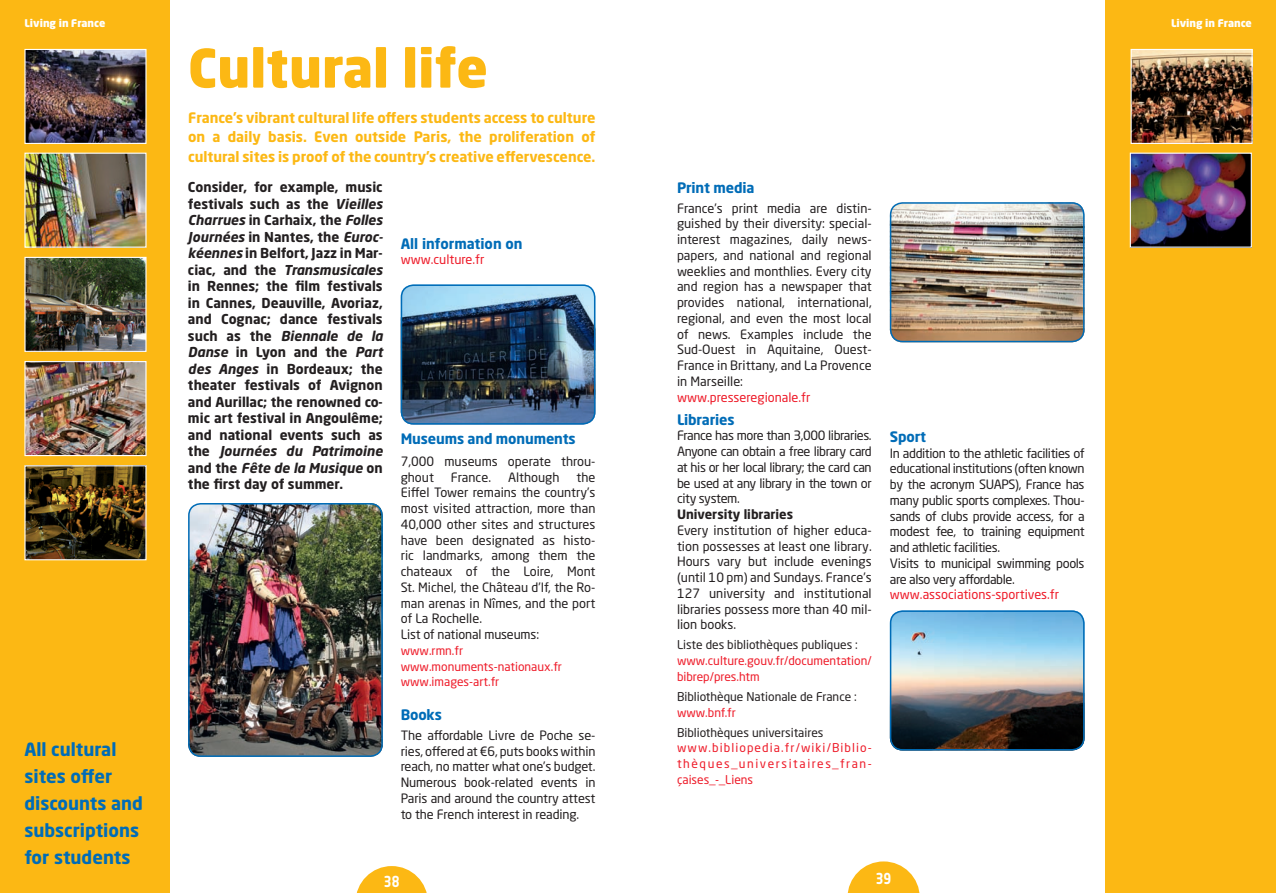
<style>
.page{position:relative;width:1276px;height:893px;background:#fff}
.page>*{position:absolute;margin:0;border:0;box-sizing:border-box;transform-origin:0 0}
.t1{font:900 52.5px "Neo Sans Pro";color:#fcb814}
.t2{font:700 18px/27px "Neo Sans Pro";color:#006cb7}
.t3{font:700 15px "Neo Sans Pro";color:#fff;scale:.8 1}
.t4{font:700 14.25px/19.5px "Neo Sans Pro";color:#fcb814;text-align:justify}
.t5{font:700 14.25px "Neo Sans Pro";letter-spacing:-.01em;color:#006cb7}
.t6{font:700 13.5px/16.5px "Neo Sans Pro";color:#231f20;text-align:justify}
.t7{font:12.75px/15.8px "Neo Sans Pro";letter-spacing:-.015em;color:#231f20;text-align:justify}
.t8{font:12.75px "Neo Sans Pro";color:#ee1b29}
.t9{font:700 12.75px "Neo Sans Pro";color:#231f20}
.t10{font:12px/15.8px "Neo Sans Pro";color:#ee1b29}
.t11{font:12px "Neo Sans Pro";color:#231f20}
.t12{font:900 10.5px "Neo Sans Pro";color:#fff}
.s1{font-style:italic}
</style>
<div class="page">
<div style="left:0;top:0;width:170px;height:893px;background:#fcb814"></div>
<img style="left:26px;top:467px;width:119px;height:91px">
<div style="left:24px;top:465px;width:123px;height:95px;border:1px solid #fff"></div>
<img style="left:26px;top:363px;width:119px;height:91px">
<div style="left:24px;top:361px;width:123px;height:95px;border:1px solid #fff"></div>
<img style="left:26px;top:259px;width:119px;height:91px">
<div style="left:24px;top:257px;width:123px;height:95px;border:1px solid #fff"></div>
<img style="left:26px;top:155px;width:119px;height:91px">
<div style="left:24px;top:153px;width:123px;height:95px;border:1px solid #fff"></div>
<img style="left:26px;top:51px;width:119px;height:91px">
<div style="left:24px;top:49px;width:123px;height:95px;border:1px solid #fff"></div>
<svg style="left:356px;top:866px;width:71px;height:27px"></svg>
<svg style="left:847px;top:861px;width:72px;height:32px"></svg>
<div style="left:1106px;top:0;width:170px;height:893px;background:#fcb814"></div>
<img style="left:1132px;top:51px;width:118px;height:91px">
<div style="left:1130px;top:49px;width:122px;height:95px;border:1px solid #fff"></div>
<img style="left:1131px;top:155px;width:118px;height:91px">
<div style="left:1129px;top:153px;width:122px;height:95px;border:1px solid #fff"></div>
<img style="left:890px;top:202px;width:194px;height:140px">
<div style="left:890px;top:202px;width:194px;height:140px;border:2px solid #006cb7;border-radius:12px"></div>
<img style="left:890px;top:610px;width:194px;height:140px">
<div style="left:890px;top:610px;width:194px;height:140px;border:2px solid #006cb7;border-radius:12px"></div>
<img style="left:188px;top:503px;width:195px;height:254px">
<div style="left:188px;top:503px;width:195px;height:254px;border:2px solid #006cb7;border-radius:12px"></div>
<img style="left:401px;top:284px;width:194px;height:141px">
<div style="left:401px;top:284px;width:194px;height:141px;border:2px solid #006cb7;border-radius:12px"></div>
<p class="t12" style="left:24px;top:16px;width:82px">Living in France</p>
<h2 class="t2" style="left:24px;top:735px;width:120px">All cultural sites offer discounts and subscriptions for students</h2>
<h1 class="t1" style="left:188px;top:34px;width:301px">Cultural life</h1>
<p class="t4" style="left:188px;top:107px;width:409px">France’s vibrant cultural life offers students access to culture on a daily basis. Even outside Paris, the proliferation of cultural sites is proof of the country’s creative effervescence.</p>
<p class="t6" style="left:188px;top:178px;width:197px">Consider, for example, music festivals such as the <span class="s1">Vieilles Charrues</span> in Carhaix, the <span class="s1">Folles Journées</span> in Nantes, the <span class="s1">Euroc&shy;kéennes</span> in Belfort, Jazz in Mar&shy;ciac, and the <span class="s1">Transmusicales </span>in Rennes; the film festivals in Cannes, Deauville, Avoriaz, and Cognac; dance festivals such as the <span class="s1">Biennale de la Danse</span> in Lyon and the <span class="s1">Part des Anges</span> in Bordeaux; the theater festivals of Avignon and Aurillac; the renowned co&shy;mic art festival in Angoulême; and national events such as the <span class="s1">Journées du Patrimoine </span>and the <span class="s1">Fête de la Musique</span> on the first day of summer.</p>
<p class="t5" style="left:677px;top:178px;width:79px">Print media</p>
<p class="t7" style="left:677px;top:200px;width:196px">France’s print media are distin&shy;guished by their diversity: special&shy;interest magazines, daily news&shy;papers, and national and regional weeklies and monthlies. Every city and region has a newspaper that provides national, international, regional, and even the most local of news. Examples include the Sud-Ouest in Aquitaine, Ouest-France in Brittany, and La Provence in Marseille:</p>
<p class="t8" style="left:677px;top:389px;width:135px">www.presseregionale.fr</p>
<p class="t5" style="left:677px;top:410px;width:59px">Libraries</p>
<p class="t7" style="left:677px;top:428px;width:196px">France has more than 3,000 libraries.<br>Anyone can obtain a free library card at his or her local library; the card can be used at any library in the town or city system.</p>
<p class="t9" style="left:677px;top:506px;width:118px">University libraries</p>
<p class="t7" style="left:677px;top:522px;width:196px">Every institution of higher educa&shy;tion possesses at least one library.<br>Hours vary but include evenings (until 10 pm) and Sundays. France’s 127 university and institutional libraries possess more than 40 mil&shy;lion books.</p>
<p class="t11" style="left:677px;top:638px;width:182px">Liste des bibliothèques publiques :</p>
<p class="t10" style="left:677px;top:653px;width:196px">www.culture.gouv.fr/documentation/ bibrep/pres.htm</p>
<p class="t11" style="left:677px;top:689px;width:181px">Bibliothèque Nationale de France :</p>
<p class="t10" style="left:677px;top:704px;width:60px">www.bnf.fr</p>
<p class="t11" style="left:677px;top:725px;width:148px">Bibliothèques universitaires</p>
<p class="t10" style="left:677px;top:740px;width:196px;text-align:justify">www.bibliopedia.fr/wiki/Biblio&shy;thèques_universitaires_fran&shy;çaises_-_Liens</p>
<p class="t5" style="left:401px;top:235px;width:123px">All information on</p>
<p class="t8" style="left:401px;top:252px;width:85px">www.culture.fr</p>
<p class="t5" style="left:401px;top:429px;width:176px">Museums and monuments</p>
<p class="t7" style="left:401px;top:453px;width:196px">7,000 museums operate throu&shy;ghout</p>
<p class="t7" style="left:401px;top:469px;width:196px;text-align:left;text-indent:176px">the<br>Eiffel Tower remains the country’s most visited attraction, more than<br>40,000 other sites and structures have been designated as histo&shy;ric landmarks, among them the chateaux of the Loire, Mont<br>St. Michel, the Château d’If, the Ro&shy;man arenas in Nîmes, and the port of La Rochelle.<br>List of national museums:</p>
<p class="t10" style="left:401px;top:642px;width:163px">www.rmn.fr www.monuments-nationaux.fr www.images-art.fr</p>
<p class="t5" style="left:401px;top:705px;width:43px">Books</p>
<p class="t7" style="left:401px;top:727px;width:196px">The affordable Livre de Poche se&shy;ries, offered at €6, puts books within reach, no matter what one’s budget.<br>Numerous book-related events in Paris and around the country attest to the French interest in reading.</p>
<p class="t7" style="left:451px;top:469px;width:42px">France.</p>
<p class="t7" style="left:508px;top:469px;width:53px">Although</p>
<p class="t5" style="left:890px;top:427px;width:38px">Sport</p>
<p class="t7" style="left:890px;top:445px;width:196px;text-align:left">In addition to the athletic facilities of educational institutions (often known by the acronym SUAPS), France has many public sports complexes. Thou&shy;sands of clubs provide access, for a modest fee, to training equipment and athletic facilities.<br>Visits to municipal swimming pools are also very affordable.</p>
<p class="t8" style="left:890px;top:587px;width:171px">www.associations-sportives.fr</p>
<p class="t3" style="left:384px;top:871px;width:21px">38</p>
<p class="t3" style="left:876px;top:869px;width:21px">39</p>
<p class="t12" style="left:1171px;top:16px;width:82px">Living in France</p>
</div>
